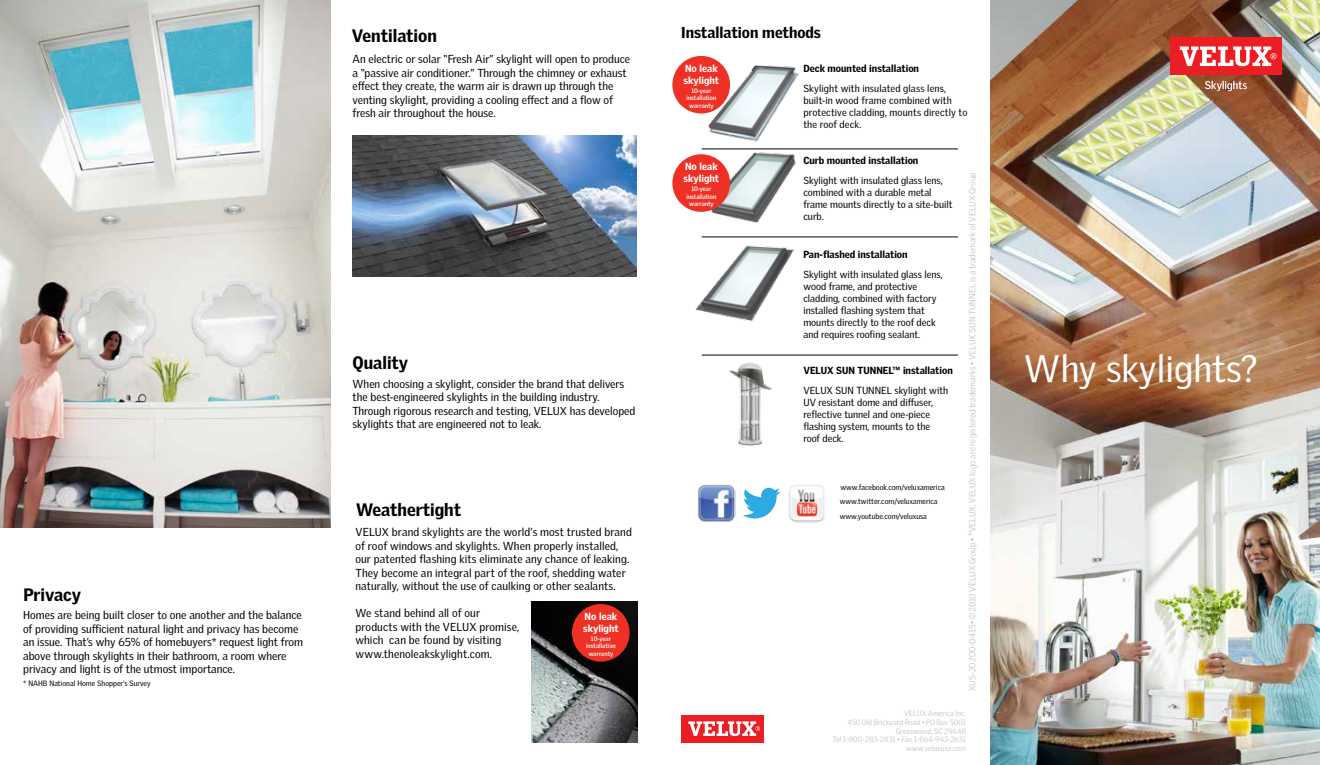
<style>
.page{position:relative;width:1320px;height:765px;background:#fff}
.page>*{position:absolute;margin:0;border:0;box-sizing:border-box;transform-origin:0 0}
.t1{font:37.12px "Velux Gothic";color:#fff}
.t2{font:900 17.5px "Velux Gothic";color:#000}
.t3{font:900 15.38px "Velux Gothic";color:#000}
.t4{font:11.25px/13.5px "Velux Gothic";color:#000}
.t5{font:10px/12px "Velux Gothic";color:#000}
.t6{font:900 10px "Velux Gothic";color:#000}
.t7{font:900 10px/12px "Velux Gothic";color:#fff}
.t8{font:300 8.75px "Velux Gothic";letter-spacing:.005em;color:#bcbdba}
.t9{font:300 7.5px/8.8px "Velux Gothic";letter-spacing:.015em;color:#bcbdba;text-align:right}
.t10{font:7.5px/14.5px "Velux Gothic";color:#000}
.t11{font:700 6.25px/7.5px "Velux Gothic";color:#fff;text-align:center}
</style>
<div class="page">
<img style="left:990px;top:0;width:329px;height:765px">
<div style="left:1169px;top:38px;width:112px;height:37px;background:#ed1d24"></div>
<svg style="left:1179px;top:47px;width:97px;height:19px"></svg>
<svg style="left:1204px;top:81px;width:42px;height:10px"></svg>
<div style="left:681px;top:715px;width:82px;height:28px;background:#ed1d24"></div>
<svg style="left:688px;top:721px;width:72px;height:15px"></svg>
<img style="left:708px;top:64px;width:90px;height:78px">
<img style="left:707px;top:152px;width:89px;height:72px">
<img style="left:695px;top:246px;width:99px;height:75px">
<img style="left:729px;top:362px;width:42px;height:84px">
<hr style="left:701px;top:149px;width:256px;height:1px;background:#000">
<hr style="left:701px;top:237px;width:256px;height:1px;background:#000">
<hr style="left:701px;top:355px;width:256px;height:1px;background:#000">
<div style="left:672px;top:56px;width:58px;height:58px;background:#ee3124;border-radius:50%"></div>
<div style="left:672px;top:154px;width:58px;height:58px;background:#ee3124;border-radius:50%"></div>
<img style="left:698px;top:484px;width:37px;height:38px">
<svg style="left:743px;top:488px;width:37px;height:30px"></svg>
<img style="left:788px;top:484px;width:37px;height:38px">
<img style="left:352px;top:135px;width:284px;height:141px">
<img style="left:531px;top:602px;width:106px;height:141px">
<div style="left:572px;top:604px;width:57px;height:58px;background:#ee3124;border-radius:50%"></div>
<img style="left:0;top:0;width:330px;height:528px">
<h2 class="t2" style="left:23px;top:583px;width:59px">Privacy</h2>
<p class="t4" style="left:23px;top:608px;width:281px">Homes are being built closer to one another and the balance of providing sufficient natural light and privacy has become an issue. That’s why 65% of homebuyers* request light from above through skylights in their bathroom, a room where privacy and light is of the utmost importance.</p>
<p class="t10" style="left:23px;top:675px;width:129px">* NAHB National Home Shopper’s Survey</p>
<h2 class="t2" style="left:352px;top:24px;width:86px">Ventilation</h2>
<p class="t4" style="left:352px;top:52px;width:279px">An electric or solar “Fresh Air” skylight will open to produce a “passive air conditioner.” Through the chimney or exhaust effect they create, the warm air is drawn up through the venting skylight, providing a cooling effect and a flow of fresh air throughout the house.</p>
<h2 class="t2" style="left:352px;top:352px;width:57px">Quality</h2>
<p class="t4" style="left:352px;top:377px;width:284px">When choosing a skylight, consider the brand that delivers the best-engineered skylights in the building industry.<br>Through rigorous research and testing, VELUX has developed skylights that are engineered not to leak.</p>
<h2 class="t2" style="left:355px;top:498px;width:107px">Weathertight</h2>
<p class="t4" style="left:355px;top:525px;width:278px">VELUX brand skylights are the world’s most trusted brand of roof windows and skylights. When properly installed, our patented flashing kits eliminate any chance of leaking.<br>They become an integral part of the roof, shedding water naturally, without the use of caulking or other sealants.</p>
<p class="t4" style="left:355px;top:606px;width:165px">We stand behind all of our products with the VELUX promise, which can be found by visiting www.thenoleakskylight.com.</p>
<p class="t7" style="left:583px;top:610px;width:37px">No leak skylight</p>
<p class="t11" style="left:586px;top:635px;width:31px">10-year installation warranty</p>
<h3 class="t3" style="left:681px;top:23px;width:141px">Installation methods</h3>
<p class="t7" style="left:683px;top:62px;width:37px">No leak skylight</p>
<p class="t11" style="left:686px;top:87px;width:31px">10-year installation warranty</p>
<p class="t6" style="left:803px;top:62px;width:117px">Deck mounted installation</p>
<p class="t5" style="left:803px;top:82px;width:165px">Skylight with insulated glass lens, built-in wood frame combined with protective cladding, mounts directly to the roof deck.</p>
<p class="t6" style="left:803px;top:154px;width:116px">Curb mounted installation</p>
<p class="t5" style="left:803px;top:174px;width:150px">Skylight with insulated glass lens, combined with a durable metal frame mounts directly to a site-built curb.</p>
<p class="t6" style="left:803px;top:248px;width:106px">Pan-flashed installation</p>
<p class="t5" style="left:803px;top:269px;width:141px">Skylight with insulated glass lens, wood frame, and protective cladding, combined with factory installed flashing system that mounts directly to the roof deck and requires roofing sealant.</p>
<p class="t6" style="left:803px;top:364px;width:151px">VELUX SUN TUNNEL™ installation</p>
<p class="t5" style="left:803px;top:384px;width:146px">VELUX SUN TUNNEL skylight with<br>UV resistant dome and diffuser, reflective tunnel and one-piece flashing system, mounts to the roof deck.</p>
<p class="t7" style="left:683px;top:161px;width:37px">No leak skylight</p>
<p class="t11" style="left:686px;top:185px;width:31px">10-year installation warranty</p>
<p class="t8" style="left:966px;top:691px;width:520px;rotate:-90deg">XUS-20200-0415• ©2010 VELUX Group • ®VELUX, VELUX logo are registered trademarks • VELUX SUN TUNNEL is a trademark of VELUX Group</p>
<p class="t10" style="left:839px;top:480px;width:106px">www.facebook.com/veluxamerica www.twitter.com/veluxamerica www.youtube.com/veluxusa</p>
<p class="t9" style="left:832px;top:709px;width:135px">VELUX America Inc.<br>450 Old Brickyard Road • PO Box 5001<br>Greenwood, SC 29648<br>Tel 1-800-283-2831 • Fax 1-864-943-2631 www.veluxusa.com</p>
<h1 class="t1" style="left:1023px;top:347px;width:235px">Why skylights?</h1>
</div>
